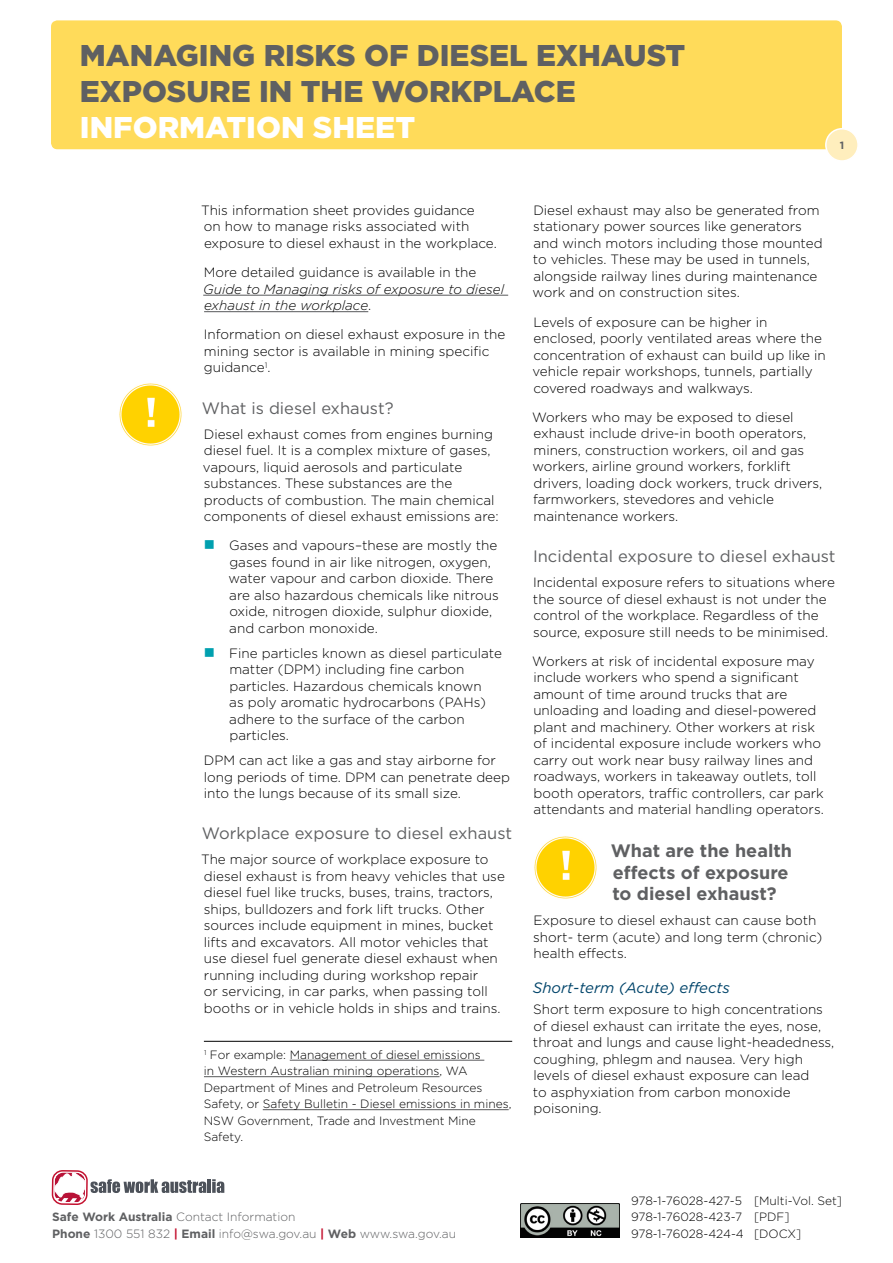
<style>
.page{position:relative;width:893px;height:1263px;background:#fff}
.page>*{position:absolute;margin:0;border:0;box-sizing:border-box;transform-origin:0 0}
.Header_1{font:900 30px/36px "Gotham";color:#5f6062}
.Header_2{font:700 18px/21.6px "Gotham";color:#5f6062}
.Header_3{font:16.5px "Gotham";color:#5f6062}
.Header_5{font:italic 15px "Gotham";color:#00446a}
.Body_copy{font:300 13.5px/16.5px "Gotham";color:#000}
.Body_copy-2{font:italic 300 13.5px/16.5px "Gotham";color:#000}
.footnote{font:300 12px/16.5px "Gotham";color:#000}
.Regulation{font:300 12px/16.5px "Gotham";color:#5f6062}
.Body_copy-3{font:700 10.5px "Gotham";color:#5f6062}
.s1{color:#fff}
.s2{font-style:normal}
.s3{font-weight:700}
.s4{font-weight:700;color:#c41230}
</style>
<div class="page">
<div style="left:51px;top:20px;width:791px;height:129px;background:#ffdb5a;border-radius:6px"></div>
<div style="left:826px;top:129px;width:32px;height:32px;background:#ffeebd;border-radius:50%"></div>
<div style="left:825px;top:128px;width:34px;height:34px;border:2px solid #fff;border-radius:50%"></div>
<div style="left:52px;top:1170px;width:36px;height:35px;border:2px solid #c41230;border-radius:10px"></div>
<svg style="left:91px;top:1179px;width:115px;height:14px"></svg>
<hr style="left:207px;top:1179px;width:4px;height:14px;background:#4d525a">
<svg style="left:212px;top:1179px;width:12px;height:14px"></svg>
<svg style="left:54px;top:1172px;width:31px;height:30px"></svg>
<hr style="left:203px;top:295px;width:305px;height:1px;background:#58595b">
<hr style="left:204px;top:311px;width:164px;height:1px;background:#58595b">
<hr style="left:204px;top:1041px;width:308px;height:1px;background:#000">
<hr style="left:290px;top:1060px;width:194px;height:1px;background:#58595b">
<hr style="left:204px;top:1076px;width:235px;height:1px;background:#58595b">
<hr style="left:263px;top:1109px;width:246px;height:1px;background:#58595b">
<img style="left:119px;top:383px;width:63px;height:63px">
<img style="left:521px;top:1203px;width:98px;height:35px">
<img style="left:534px;top:836px;width:63px;height:63px">
<h1 class="Header_1" style="left:80px;top:37px;width:607px">MANAGING RISKS OF DIESEL EXHAUST<br>EXPOSURE IN THE WORKPLACE<br><span class="s1">INFORMATION SHEET</span></h1>
<p class="Body_copy-3" style="left:840px;top:139px;width:6px">1</p>
<p class="Body_copy" style="left:201px;top:202px;width:297px">This information sheet provides guidance<br>on how to manage risks associated with exposure to diesel exhaust in the workplace.</p>
<p class="Body_copy-2" style="left:203px;top:264px;width:302px"><span class="s2">More detailed guidance is available in the<br></span>Guide to Managing risks of exposure to diesel exhaust in the workplace<span class="s2">.</span></p>
<p class="Body_copy" style="left:204px;top:326px;width:303px">Information on diesel exhaust exposure in the mining sector is available in mining specific guidance<sup>1</sup>.</p>
<p class="Header_3" style="left:202px;top:398px;width:193px">What is diesel exhaust?</p>
<p class="Body_copy" style="left:203px;top:425px;width:297px">Diesel exhaust comes from engines burning diesel fuel. It is a complex mixture of gases, vapours, liquid aerosols and particulate substances. These substances are the products of combustion. The main chemical components of diesel exhaust emissions are:</p>
<p class="Body_copy" style="left:229px;top:537px;width:272px">Gases and vapours–these are mostly the gases found in air like nitrogen, oxygen, water vapour and carbon dioxide. There are also hazardous chemicals like nitrous oxide, nitrogen dioxide, sulphur dioxide, and carbon monoxide.</p>
<p class="Body_copy" style="left:229px;top:645px;width:274px">Fine particles known as diesel particulate matter (DPM) including fine carbon particles. Hazardous chemicals known<br>as poly aromatic hydrocarbons (PAHs) adhere to the surface of the carbon particles.</p>
<p class="Body_copy" style="left:204px;top:752px;width:308px">DPM can act like a gas and stay airborne for long periods of time. DPM can penetrate deep into the lungs because of its small size.</p>
<p class="Header_3" style="left:202px;top:823px;width:312px">Workplace exposure to diesel exhaust</p>
<p class="Body_copy" style="left:201px;top:851px;width:305px">The major source of workplace exposure to diesel exhaust is from heavy vehicles that use diesel fuel like trucks, buses, trains, tractors, ships, bulldozers and fork lift trucks. Other sources include equipment in mines, bucket lifts and excavators. All motor vehicles that use diesel fuel generate diesel exhaust when running including during workshop repair<br>or servicing, in car parks, when passing toll booths or in vehicle holds in ships and trains.</p>
<p class="footnote" style="left:204px;top:1046px;width:309px"><sup>1</sup> For example: Management of diesel emissions<br>in Western Australian mining operations, WA Department of Mines and Petroleum Resources Safety, or Safety Bulletin - Diesel emissions in mines, NSW Government, Trade and Investment Mine Safety.</p>
<p class="Regulation" style="left:52px;top:1208px;width:405px"><span class="s3">Safe Work Australia</span> Contact Information<br><span class="s3">Phone</span> 1300 551 832 <span class="s4">|</span> <span class="s3">Email</span> info@swa.gov.au <span class="s4">|</span> <span class="s3">Web</span> www.swa.gov.au</p>
<p class="Body_copy" style="left:533px;top:202px;width:291px">Diesel exhaust may also be generated from stationary power sources like generators and winch motors including those mounted to vehicles. These may be used in tunnels, alongside railway lines during maintenance work and on construction sites.</p>
<p class="Body_copy" style="left:532px;top:314px;width:295px">Levels of exposure can be higher in enclosed, poorly ventilated areas where the concentration of exhaust can build up like in vehicle repair workshops, tunnels, partially covered roadways and walkways.</p>
<p class="Body_copy" style="left:532px;top:409px;width:291px">Workers who may be exposed to diesel exhaust include drive-in booth operators, miners, construction workers, oil and gas workers, airline ground workers, forklift drivers, loading dock workers, truck drivers, farmworkers, stevedores and vehicle maintenance workers.</p>
<p class="Header_3" style="left:533px;top:546px;width:304px">Incidental exposure to diesel exhaust</p>
<p class="Body_copy" style="left:533px;top:574px;width:303px">Incidental exposure refers to situations where the source of diesel exhaust is not under the control of the workplace. Regardless of the source, exposure still needs to be minimised.</p>
<p class="Body_copy" style="left:532px;top:653px;width:293px">Workers at risk of incidental exposure may include workers who spend a significant amount of time around trucks that are unloading and loading and diesel-powered plant and machinery. Other workers at risk of incidental exposure include workers who carry out work near busy railway lines and roadways, workers in takeaway outlets, toll booth operators, traffic controllers, car park attendants and material handling operators.</p>
<h2 class="Header_2" style="left:611px;top:840px;width:183px">What are the health effects of exposure to diesel exhaust?</h2>
<p class="Body_copy" style="left:533px;top:912px;width:291px">Exposure to diesel exhaust can cause both short- term (acute) and long term (chronic) health effects.</p>
<p class="Header_5" style="left:533px;top:979px;width:199px">Short-term (Acute) effects</p>
<p class="Body_copy" style="left:533px;top:1001px;width:303px">Short term exposure to high concentrations of diesel exhaust can irritate the eyes, nose, throat and lungs and cause light-headedness, coughing, phlegm and nausea. Very high levels of diesel exhaust exposure can lead<br>to asphyxiation from carbon monoxide poisoning.</p>
<p class="footnote" style="left:631px;top:1192px;width:212px">978-1-76028-427-5 [Multi-Vol. Set]<br>978-1-76028-423-7 [PDF]<br>978-1-76028-424-4 [DOCX]</p>
</div>
